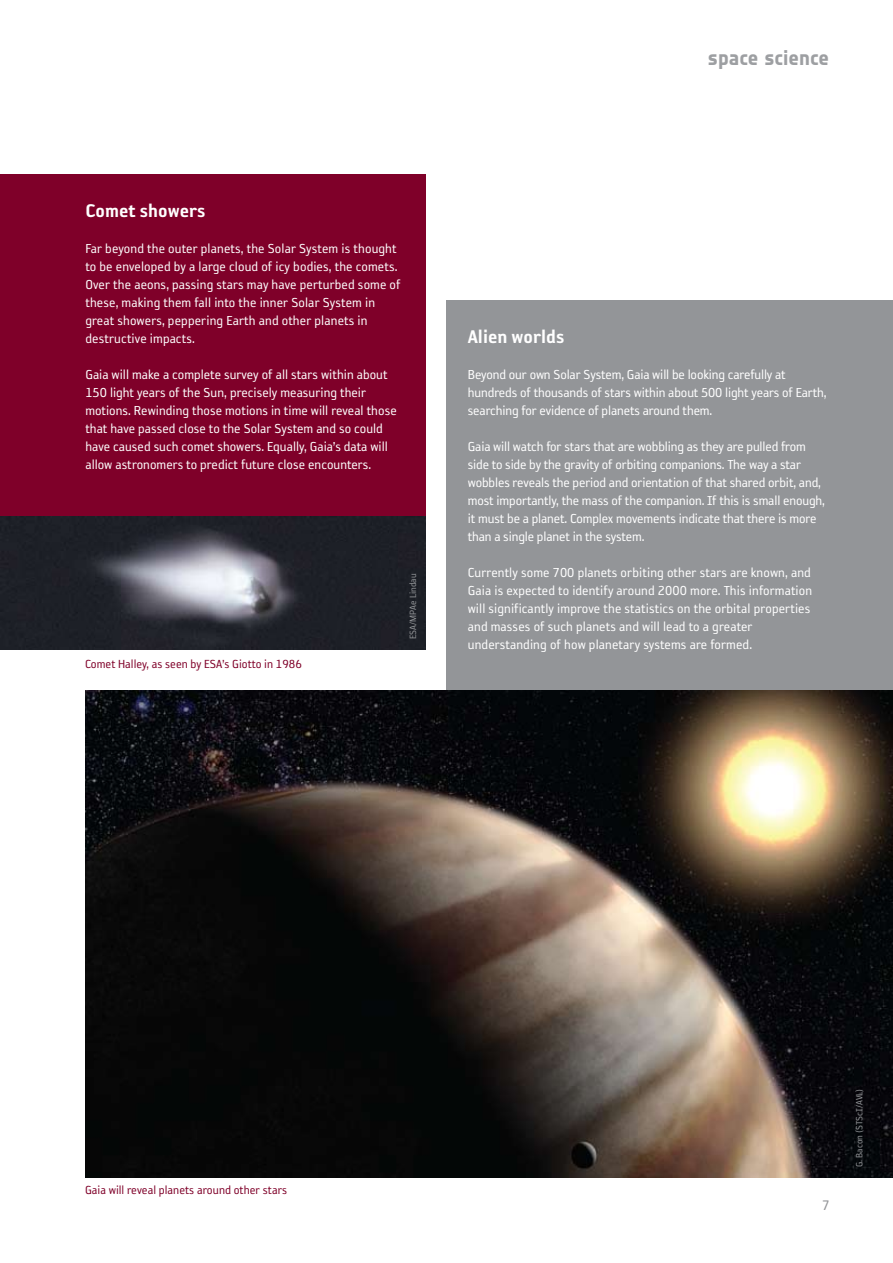
<style>
.page{position:relative;width:893px;height:1263px;background:#fff}
.page>*{position:absolute;margin:0;border:0;box-sizing:border-box;transform-origin:0 0}
.t1{font:21px "Reykjavik One OT C Gauge";color:#fff}
.t2{font:21px "Notes Style Bold Updated Tf";color:#9d9fa2}
.t3{font:15px/18px "Reykjavik One OT A Gauge";color:#fff}
.t4{font:13.5px "Reykjavik One OT A Gauge";color:#7f0029}
.t5{font:13.5px "Notes Esa";color:#939598}
.t6{font:10.5px "Reykjavik One OT A Gauge";color:#939598}
</style>
<div class="page">
<div style="left:446px;top:301px;width:446px;height:389px;background:#939598"></div>
<img style="left:85px;top:690px;width:807px;height:488px">
<div style="left:0;top:174px;width:425px;height:363px;background:#7f0029"></div>
<img style="left:0;top:517px;width:425px;height:133px">
<h1 class="t2" style="left:708px;top:46px;width:123px">space science</h1>
<h1 class="t1" style="left:85px;top:199px;width:122px">Comet showers</h1>
<p class="t3" style="left:85px;top:239px;width:317px">Far beyond the outer planets, the Solar System is thought to be enveloped by a large cloud of icy bodies, the comets.<br>Over the aeons, passing stars may have perturbed some of these, making them fall into the inner Solar System in great showers, peppering Earth and other planets in destructive impacts.</p>
<p class="t3" style="left:85px;top:365px;width:313px">Gaia will make a complete survey of all stars within about 150 light years of the Sun, precisely measuring their motions. Rewinding those motions in time will reveal those that have passed close to the Solar System and so could have caused such comet showers. Equally, Gaia’s data will allow astronomers to predict future close encounters.</p>
<p class="t4" style="left:85px;top:657px;width:218px">Comet Halley, as seen by ESA’s Giotto in 1986</p>
<p class="t6" style="left:408px;top:639px;width:67px;rotate:-90deg">ESA/MPAe Lindau</p>
<h1 class="t1" style="left:468px;top:325px;width:98px">Alien worlds</h1>
<p class="t3" style="left:468px;top:365px;width:360px">Beyond our own Solar System, Gaia will be looking carefully at hundreds of thousands of stars within about 500 light years of Earth, searching for evidence of planets around them.</p>
<p class="t3" style="left:468px;top:437px;width:359px">Gaia will watch for stars that are wobbling as they are pulled from side to side by the gravity of orbiting companions. The way a star wobbles reveals the period and orientation of that shared orbit, and, most importantly, the mass of the companion. If this is small enough, it must be a planet. Complex movements indicate that there is more than a single planet in the system.</p>
<p class="t3" style="left:468px;top:563px;width:346px">Currently some 700 planets orbiting other stars are known, and Gaia is expected to identify around 2000 more. This information will significantly improve the statistics on the orbital properties and masses of such planets and will lead to a greater understanding of how planetary systems are formed.</p>
<p class="t4" style="left:85px;top:1183px;width:204px">Gaia will reveal planets around other stars</p>
<p class="t5" style="left:822px;top:1197px;width:8px">7</p>
<p class="t6" style="left:854px;top:1167px;width:80px;rotate:-90deg">G. Bacon (STScI/AVL)</p>
</div>
